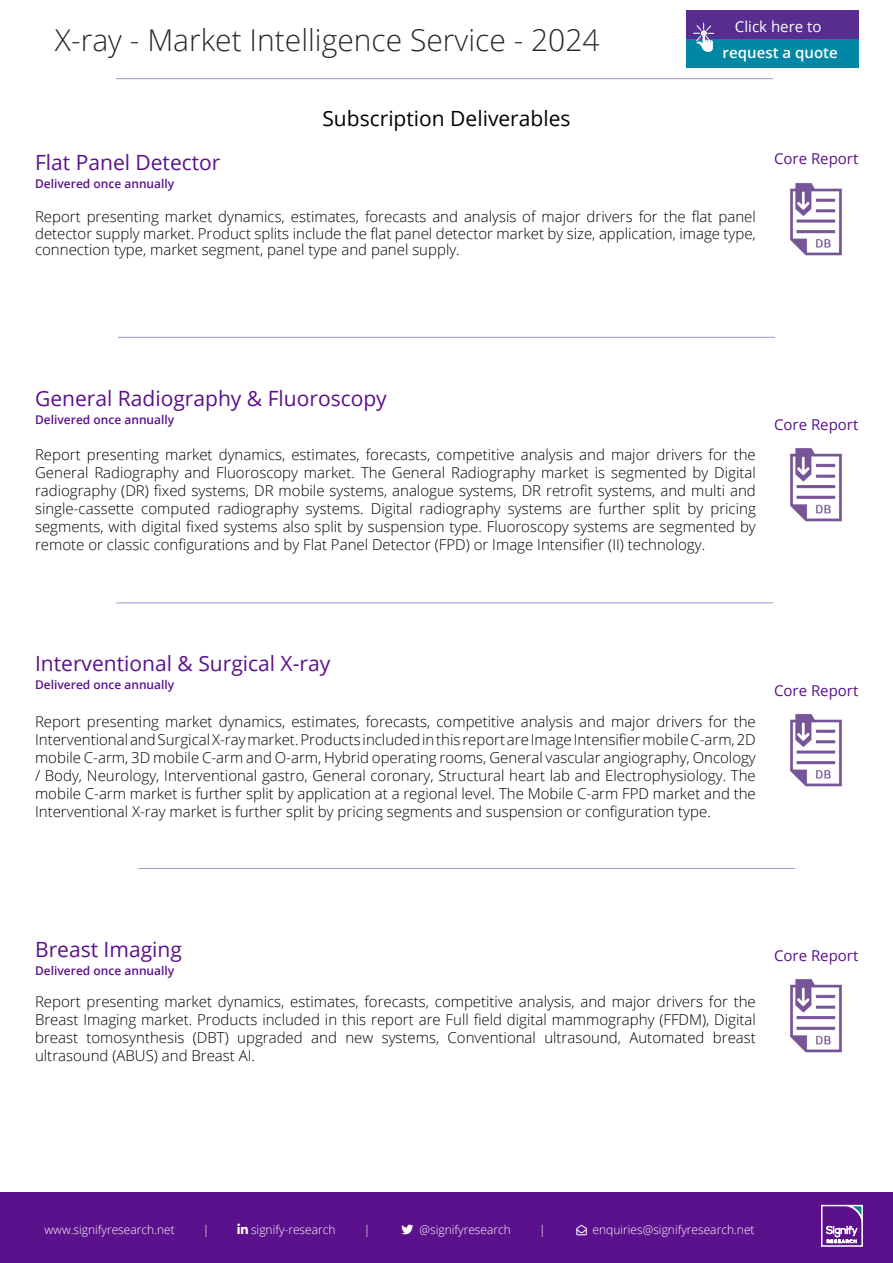
<style>
.page{position:relative;width:893px;height:1263px;background:#fff}
.page>*{position:absolute;margin:0;border:0;box-sizing:border-box;transform-origin:0 0}
.t1{font:300 30px "Open Sans";color:#282827}
.t2{font:21px "Open Sans";color:#5b118b}
.t3{font:21px "Open Sans";color:#000}
.t4{font:300 15px/18px "Open Sans";color:#000;text-align:justify}
.t5{font:15px "Open Sans";color:#5b118b}
.t6{font:600 15px "Open Sans";color:#fff}
.t7{font:15px "Open Sans";color:#fff}
.t8{font:300 12px "Open Sans";color:#fff}
.t9{font:600 12px "Open Sans";color:#5b118b}
</style>
<div class="page">
<hr style="left:116px;top:78px;width:657px;height:1px;background:#99c">
<div style="left:0;top:1193px;width:893px;height:70px;background:#5b118b"></div>
<svg style="left:825px;top:1208px;width:35px;height:36px"></svg>
<div style="left:821px;top:1205px;width:42px;height:42px;border:2px solid #fff"></div>
<div style="left:686px;top:10px;width:172px;height:29px;background:#572d8f"></div>
<div style="left:686px;top:39px;width:172px;height:29px;background:#0087a6"></div>
<svg style="left:693px;top:23px;width:21px;height:29px"></svg>
<img style="left:790px;top:448px;width:52px;height:73px">
<hr style="left:118px;top:337px;width:657px;height:1px;background:#99c">
<hr style="left:116px;top:602px;width:657px;height:1px;background:#99c">
<hr style="left:138px;top:868px;width:657px;height:1px;background:#99c">
<img style="left:790px;top:183px;width:52px;height:73px">
<img style="left:790px;top:714px;width:52px;height:73px">
<img style="left:790px;top:979px;width:52px;height:73px">
<h1 class="t1" style="left:55px;top:19px;width:546px">X-ray - Market Intelligence Service - 2024</h1>
<h2 class="t3" style="left:322px;top:104px;width:250px">Subscription Deliverables</h2>
<p class="t7" style="left:735px;top:16px;width:88px">Click here to</p>
<p class="t6" style="left:723px;top:42px;width:117px">request a quote</p>
<h2 class="t2" style="left:35px;top:148px;width:187px">Flat Panel Detector</h2>
<p class="t9" style="left:35px;top:176px;width:141px">Delivered once annually</p>
<p class="t4" style="left:35px;top:208px;width:722px;line-height:16.2px">Report presenting market dynamics, estimates, forecasts and analysis of major drivers for the flat panel detector supply market. Product splits include the flat panel detector market by size, application, image type, connection type, market segment, panel type and panel supply.</p>
<p class="t5" style="left:774px;top:149px;width:86px">Core Report</p>
<h2 class="t2" style="left:35px;top:384px;width:353px">General Radiography &amp; Fluoroscopy</h2>
<p class="t9" style="left:35px;top:411px;width:141px">Delivered once annually</p>
<p class="t4" style="left:35px;top:445px;width:722px">Report presenting market dynamics, estimates, forecasts, competitive analysis and major drivers for the General Radiography and Fluoroscopy market. The General Radiography market is segmented by Digital radiography (DR) fixed systems, DR mobile systems, analogue systems, DR retrofit systems, and multi and single-cassette computed radiography systems. Digital radiography systems are further split by pricing segments, with digital fixed systems also split by suspension type. Fluoroscopy systems are segmented by remote or classic configurations and by Flat Panel Detector (FPD) or Image Intensifier (II) technology.</p>
<p class="t5" style="left:774px;top:414px;width:86px">Core Report</p>
<h2 class="t2" style="left:35px;top:648px;width:297px">Interventional &amp; Surgical X-ray</h2>
<p class="t9" style="left:35px;top:676px;width:141px">Delivered once annually</p>
<p class="t4" style="left:35px;top:712px;width:722px">Report presenting market dynamics, estimates, forecasts, competitive analysis and major drivers for the Interventional and Surgical X-ray market. Products included in this report are Image Intensifier mobile C-arm, 2D mobile C-arm, 3D mobile C-arm and O-arm, Hybrid operating rooms, General vascular angiography, Oncology / Body, Neurology, Interventional gastro, General coronary, Structural heart lab and Electrophysiology. The mobile C-arm market is further split by application at a regional level. The Mobile C-arm FPD market and the Interventional X-ray market is further split by pricing segments and suspension or configuration type.</p>
<p class="t5" style="left:774px;top:680px;width:86px">Core Report</p>
<h2 class="t2" style="left:35px;top:935px;width:148px">Breast Imaging</h2>
<p class="t9" style="left:35px;top:962px;width:141px">Delivered once annually</p>
<p class="t4" style="left:35px;top:993px;width:722px">Report presenting market dynamics, estimates, forecasts, competitive analysis, and major drivers for the Breast Imaging market. Products included in this report are Full field digital mammography (FFDM), Digital breast tomosynthesis (DBT) upgraded and new systems, Conventional ultrasound, Automated breast ultrasound (ABUS) and Breast AI.</p>
<p class="t5" style="left:774px;top:945px;width:86px">Core Report</p>
<p class="t8" style="left:45px;top:1221px;width:132px">www.signifyresearch.net</p>
<p class="t8" style="left:203px;top:1221px;width:8px">|</p>
<p class="t8" style="left:251px;top:1221px;width:86px">signify-research</p>
<p class="t8" style="left:364px;top:1221px;width:8px">|</p>
<p class="t8" style="left:420px;top:1221px;width:93px">@signifyresearch</p>
<p class="t8" style="left:539px;top:1221px;width:8px">|</p>
<p class="t8" style="left:593px;top:1221px;width:164px">enquiries@signifyresearch.net</p>
</div>
